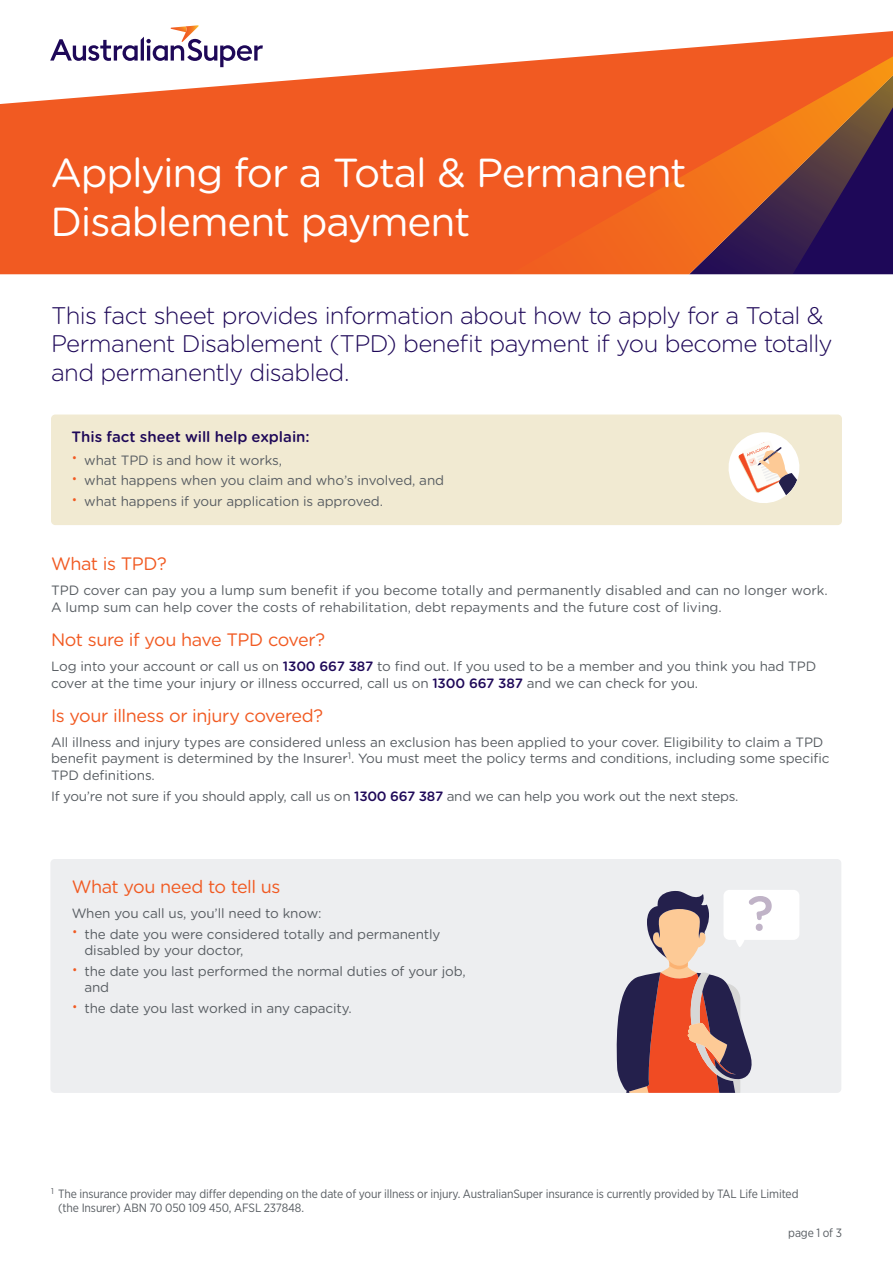
<style>
.page{position:relative;width:893px;height:1263px;background:#fff}
.page>*{position:absolute;margin:0;border:0;box-sizing:border-box;transform-origin:0 0}
.t1{font:40.5px/48.6px "Gotham Rounded";letter-spacing:-.03em;color:#fff}
.t2{font:300 24px/28.5px "Gotham Rounded";letter-spacing:-.025em;color:#1e0858}
.t3{font:18px "Gotham Rounded";letter-spacing:-.025em;color:#f15a22}
.t4{font:500 15px "Gotham Rounded";color:#1e0858}
.t5{font:13.5px/20.7px "Gotham Rounded";letter-spacing:-.01em;color:#585d62}
.t6{font:12px/14.2px "Gotham Narrow";letter-spacing:-.01em;color:#585d62}
.s1{font-weight:500;color:#1e0858}
</style>
<div class="page">
<div style="left:50px;top:859px;width:791px;height:234px;background:#edeef0;border-radius:4px"></div>
<svg style="left:0;top:31px;width:893px;height:243px;fill:#f15a22"></svg>
<svg style="left:510px;top:56px;width:383px;height:218px;background:#c4522b"></svg>
<svg style="left:50px;top:25px;width:213px;height:42px"></svg>
<div style="left:51px;top:414px;width:791px;height:111px;background:#f1ead2;border-radius:4px"></div>
<svg style="left:728px;top:432px;width:72px;height:71px"></svg>
<svg style="left:616px;top:890px;width:183px;height:203px"></svg>
<h1 class="t1" style="left:50px;top:147px;width:637px">Applying for a Total &amp; Permanent<br>Disablement payment</h1>
<h2 class="t2" style="left:51px;top:300px;width:783px">This fact sheet provides information about how to apply for a Total &amp;<br>Permanent Disablement (TPD) benefit payment if you become totally and permanently disabled.</h2>
<p class="t4" style="left:72px;top:426px;width:240px">This fact sheet will help explain:</p>
<p class="t5" style="left:84px;top:449px;width:361px">what TPD is and how it works,<br>what happens when you claim and who’s involved, and what happens if your application is approved.</p>
<h3 class="t3" style="left:51px;top:552px;width:117px">What is TPD?</h3>
<p class="t5" style="left:51px;top:582px;width:778px;line-height:16.5px">TPD cover can pay you a lump sum benefit if you become totally and permanently disabled and can no longer work.<br>A lump sum can help cover the costs of rehabilitation, debt repayments and the future cost of living.</p>
<h3 class="t3" style="left:51px;top:627px;width:276px">Not sure if you have TPD cover?</h3>
<p class="t5" style="left:51px;top:657px;width:767px;line-height:16.5px">Log into your account or call us on <span class="s1">1300 667 387</span> to find out. If you used to be a member and you think you had TPD cover at the time your injury or illness occurred, call us on <span class="s1">1300 667 387</span> and we can check for you.</p>
<h3 class="t3" style="left:51px;top:703px;width:274px">Is your illness or injury covered?</h3>
<p class="t5" style="left:51px;top:733px;width:780px;line-height:16.5px">All illness and injury types are considered unless an exclusion has been applied to your cover. Eligibility to claim a TPD benefit payment is determined by the Insurer<sup>1</sup>. You must meet the policy terms and conditions, including some specific<br>TPD definitions.</p>
<p class="t5" style="left:51px;top:785px;width:689px">If you’re not sure if you should apply, call us on <span class="s1">1300 667 387</span> and we can help you work out the next steps.</p>
<h3 class="t3" style="left:72px;top:874px;width:210px">What you need to tell us</h3>
<p class="t5" style="left:84px;top:902px;width:358px;text-indent:-13px">When you call us, you’ll need to know:<br>the date you were considered totally and permanently</p>
<p class="t5" style="left:84px;top:939px;width:383px">disabled by your doctor,<br>the date you last performed the normal duties of your job,</p>
<p class="t5" style="left:84px;top:977px;width:269px">and<br>the date you last worked in any capacity.</p>
<p class="t6" style="left:58px;top:1186px;width:742px;text-indent:-7px"><sup>1</sup> The insurance provider may differ depending on the date of your illness or injury. AustralianSuper insurance is currently provided by TAL Life Limited (the Insurer) ABN 70 050 109 450, AFSL 237848.</p>
<p class="t6" style="left:788px;top:1225px;width:55px">page 1 of 3</p>
</div>
